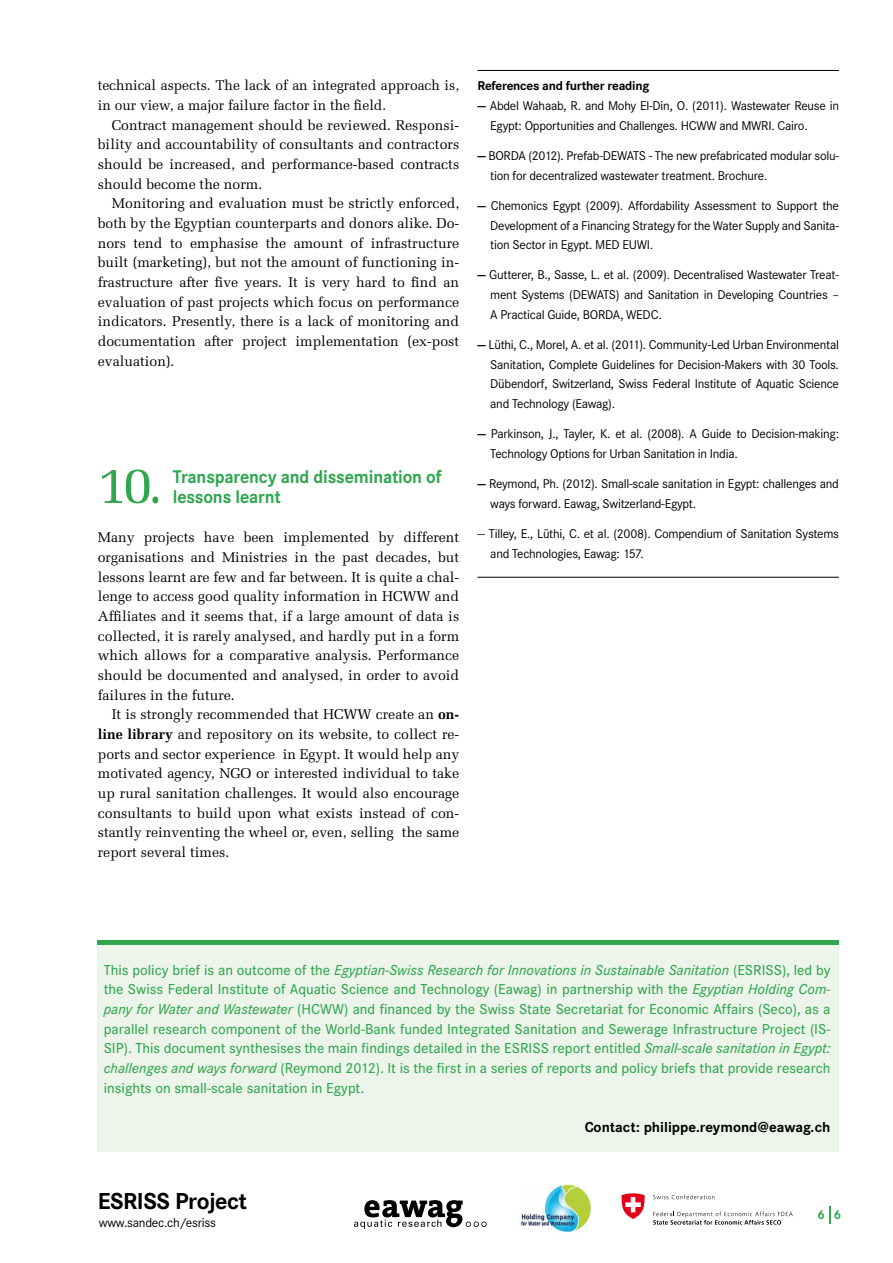
<style>
.page{position:relative;width:893px;height:1263px;background:#fff}
.page>*{position:absolute;margin:0;border:0;box-sizing:border-box;transform-origin:0 0}
.t1{font:52.5px "Melior";color:#30a64f}
.t2{font:700 24px "Corporate S";letter-spacing:-.02em;color:#000}
.t3{font:700 19.05px/19.6px "Corporate S";letter-spacing:-.01em;color:#30a64f;scale:.94 1}
.t4{font:500 15px/19.6px "Corporate S";color:#30a64f;text-align:justify}
.t5{font:700 15px "Corporate S";color:#000}
.t6{font:14.1px/19.6px "Melior";color:#000;text-align:justify}
.t7{font:13.35px "Corporate S";letter-spacing:-.02em;color:#000}
.t8{font:13.2px/19.6px "Corporate S";letter-spacing:-.02em;color:#000}
.t9{font:700 13.2px "Corporate S";letter-spacing:-.02em;color:#000}
.t10{font:700 13.2px "Corporate S";color:#30a64f}
.s1{font-weight:700}
.s2{font-style:italic}
</style>
<div class="page">
<hr style="left:477px;top:70px;width:362px;height:1px;background:#000">
<hr style="left:477px;top:577px;width:362px;height:1px;background:#000">
<svg style="left:829px;top:1206px;width:1px;height:17px"></svg>
<div style="left:98px;top:944px;width:741px;height:207px;background:#edf5eb"></div>
<hr style="left:98px;top:941px;width:741px;height:4px;background:#30a64f">
<img style="left:519px;top:1185px;width:72px;height:47px">
<svg style="left:354px;top:1200px;width:133px;height:29px"></svg>
<svg style="left:653px;top:1194px;width:61px;height:5px"></svg>
<svg style="left:653px;top:1211px;width:140px;height:13px"></svg>
<svg style="left:621px;top:1193px;width:24px;height:26px"></svg>
<p class="t6" style="left:98px;top:76px;width:363px">technical aspects. The lack of an integrated approach is, in our view, a major failure factor in the field.</p>
<p class="t6" style="left:98px;top:115px;width:363px;text-indent:14px">Contract management should be reviewed. Responsi&shy;bility and accountability of consultants and contractors should be increased, and performance-based contracts should become the norm.</p>
<p class="t6" style="left:98px;top:194px;width:363px;text-indent:14px">Monitoring and evaluation must be strictly enforced, both by the Egyptian counterparts and donors alike. Do&shy;nors tend to emphasise the amount of infrastructure built (marketing), but not the amount of functioning in&shy;frastructure after five years. It is very hard to find an evaluation of past projects which focus on performance indicators. Presently, there is a lack of monitoring and documentation after project implementation (ex-post evaluation).</p>
<h1 class="t1" style="left:98px;top:454px;width:67px">10.</h1>
<h3 class="t3" style="left:173px;top:468px;width:287px">Transparency and dissemination of lessons learnt</h3>
<p class="t6" style="left:98px;top:528px;width:363px">Many projects have been implemented by different organisations and Ministries in the past decades, but lessons learnt are few and far between. It is quite a chal&shy;lenge to access good quality information in HCWW and Affiliates and it seems that, if a large amount of data is collected, it is rarely analysed, and hardly put in a form which allows for a comparative analysis. Performance should be documented and analysed, in order to avoid failures in the future.</p>
<p class="t6" style="left:98px;top:705px;width:363px;text-indent:14px">It is strongly recommended that HCWW create an <span class="s1">on&shy;line library</span> and repository on its website, to collect re&shy;ports and sector experience in Egypt. It would help any motivated agency, NGO or interested individual to take up rural sanitation challenges. It would also encourage consultants to build upon what exists instead of con&shy;stantly reinventing the wheel or, even, selling the same report several times.</p>
<p class="t9" style="left:477px;top:78px;width:173px">References and further reading</p>
<p class="t8" style="left:490px;top:96px;width:350px;text-indent:-13px"><span class="s1">—</span> Abdel Wahaab, R. and Mohy El-Din, O. (2011). Wastewater Reuse in<br>Egypt: Opportunities and Challenges. HCWW and MWRI. Cairo.</p>
<p class="t8" style="left:490px;top:146px;width:350px;text-indent:-13px"><span class="s1">—</span> BORDA (2012). Prefab-DEWATS - The new prefabricated modular solu&shy;tion for decentralized wastewater treatment. Brochure.</p>
<p class="t8" style="left:490px;top:196px;width:350px;text-align:justify;text-indent:-13px"><span class="s1">—</span> Chemonics Egypt (2009). Affordability Assessment to Support the Development of a Financing Strategy for the Water Supply and Sanita&shy;tion Sector in Egypt. MED EUWI.</p>
<p class="t8" style="left:490px;top:265px;width:350px;text-align:justify;text-indent:-13px"><span class="s1">—</span> Gutterer, B., Sasse, L. et al. (2009). Decentralised Wastewater Treat&shy;ment Systems (DEWATS) and Sanitation in Developing Countries – A Practical Guide, BORDA, WEDC.</p>
<p class="t8" style="left:490px;top:335px;width:350px;text-align:justify;text-indent:-13px"><span class="s1">—</span> Lüthi, C., Morel, A. et al. (2011). Community-Led Urban Environmental Sanitation, Complete Guidelines for Decision-Makers with 30 Tools.<br>Dübendorf, Switzerland, Swiss Federal Institute of Aquatic Science and Technology (Eawag).</p>
<p class="t8" style="left:490px;top:424px;width:350px;text-indent:-13px"><span class="s1">—</span> Parkinson, J., Tayler, K. et al. (2008). A Guide to Decision-making:<br>Technology Options for Urban Sanitation in India.</p>
<p class="t8" style="left:490px;top:474px;width:350px;text-indent:-13px"><span class="s1">—</span> Reymond, Ph. (2012). Small-scale sanitation in Egypt: challenges and ways forward. Eawag, Switzerland-Egypt.</p>
<p class="t8" style="left:490px;top:524px;width:350px;text-indent:-13px">— Tilley, E., Lüthi, C. et al. (2008). Compendium of Sanitation Systems and Technologies, Eawag: 157.</p>
<p class="t4" style="left:104px;top:960px;width:728px">This policy brief is an outcome of the <span class="s2">Egyptian-Swiss Research for Innovations in Sustainable Sanitation</span> (ESRISS), led by the Swiss Federal Institute of Aquatic Science and Technology (Eawag) in partnership with the <span class="s2">Egyptian Holding Com&shy;pany for Water and Wastewater</span> (HCWW) and financed by the Swiss State Secretariat for Economic Affairs (Seco), as a parallel research component of the World-Bank funded Integrated Sanitation and Sewerage Infrastructure Project (IS-SIP). This document synthesises the main findings detailed in the ESRISS report entitled <span class="s2">Small-scale sanitation in Egypt: challenges and ways forward</span> (Reymond 2012). It is the first in a series of reports and policy briefs that provide research insights on small-scale sanitation in Egypt.</p>
<p class="t5" style="left:585px;top:1118px;width:247px">Contact: philippe.reymond@eawag.ch</p>
<h2 class="t2" style="left:98px;top:1187px;width:151px">ESRISS Project</h2>
<p class="t7" style="left:99px;top:1214px;width:119px">www.sandec.ch/esriss</p>
<p class="t10" style="left:818px;top:1207px;width:25px">6 6</p>
</div>
